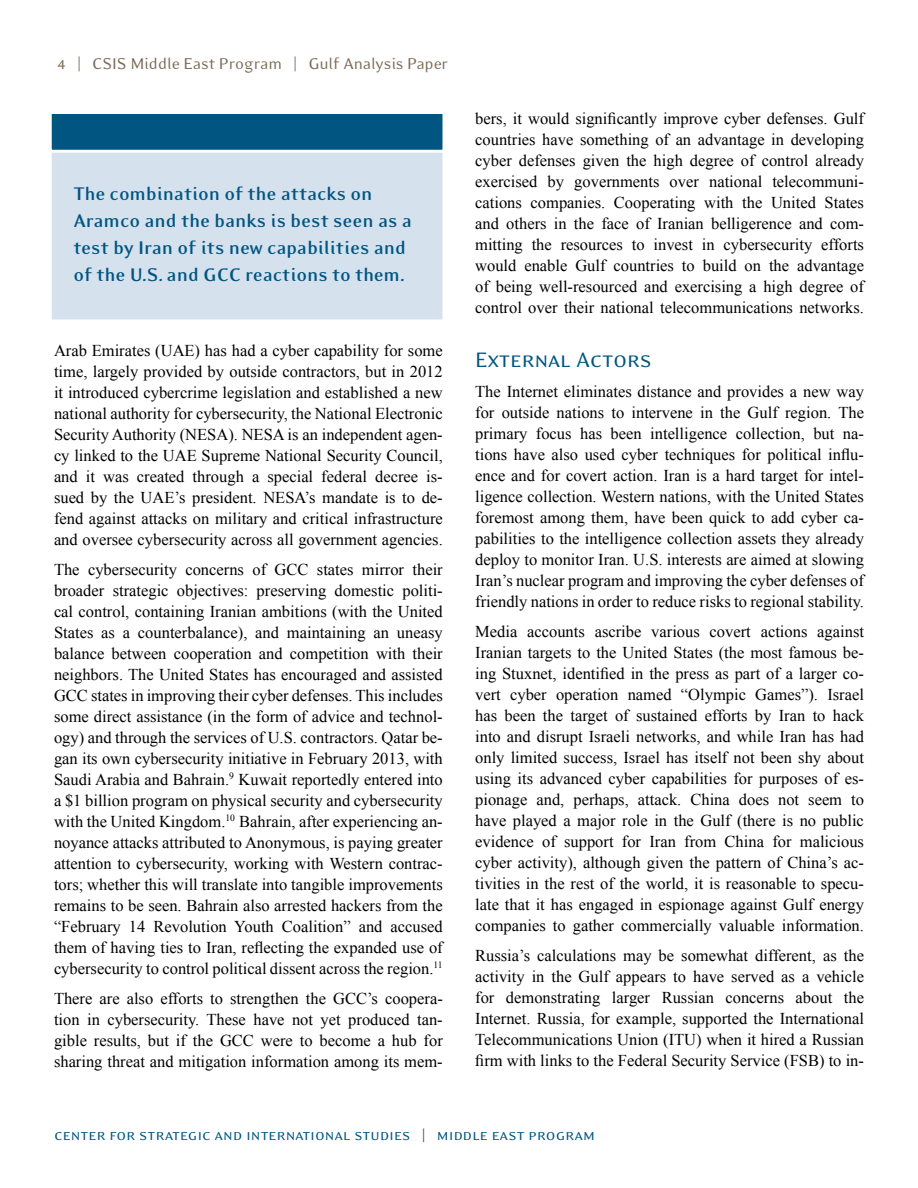
<style>
.page{position:relative;width:918px;height:1188px;background:#fff}
.page>*{position:absolute;margin:0;border:0;box-sizing:border-box;transform-origin:0 0}
.t1{font:24px "Eidetic Modern Smallcaps";letter-spacing:-.015em;color:#005581}
.t2{font:700 21px/27px "Eidetic Modern";letter-spacing:-.01em;color:#005581}
.t3{font:18px "Eidetic Modern";letter-spacing:-.01em;color:#7c6a55}
.t4{font:16.5px/21px "Times New Roman";color:#000;text-align:justify}
.t5{font:16.5px "Eidetic Modern Smallcaps";letter-spacing:.005em;color:#005581}
</style>
<div class="page">
<div style="left:51px;top:154px;width:392px;height:166px;background:#d5e1ec"></div>
<svg style="left:51px;top:114px;width:392px;height:40px;background:#1a668e"></svg>
<p class="t3" style="left:57px;top:54px;width:392px">4 | CSIS Middle East Program | Gulf Analysis Paper</p>
<p class="t2" style="left:73px;top:180px;width:340px">The combination of the attacks on Aramco and the banks is best seen as a test by I ran of its new capabilities and of the U.S. and GCC reactions to them.</p>
<p class="t4" style="left:54px;top:340px;width:390px">Arab Emirates (UAE) has had a cyber capability for some time, largely provided by outside contractors, but in 2012 it introduced cybercrime legislation and established a new national authority for cybersecurity, the National Electronic Security Authority (NESA). NESA is an independent agen&shy;cy linked to the UAE Supreme National Security Council, and it was created through a special federal decree is&shy;sued by the UAE’s president. NESA’s mandate is to de&shy;fend against attacks on military and critical infrastructure and oversee cybersecurity across all government agencies.</p>
<p class="t4" style="left:54px;top:559px;width:390px">The cybersecurity concerns of GCC states mirror their broader strategic objectives: preserving domestic politi&shy;cal control, containing Iranian ambitions (with the United States as a counterbalance), and maintaining an uneasy balance between cooperation and competition with their neighbors. The United States has encouraged and assisted GCC states in improving their cyber defenses. This includes some direct assistance (in the form of advice and technol&shy;ogy) and through the services of U.S. contractors. Qatar be&shy;gan its own cybersecurity initiative in February 2013, with Saudi Arabia and Bahrain.<sup>9</sup> Kuwait reportedly entered into a $1 billion program on physical security and cybersecurity with the United Kingdom.<sup>10</sup> Bahrain, after experiencing an&shy;noyance attacks attributed to Anonymous, is paying greater attention to cybersecurity, working with Western contrac&shy;tors; whether this will translate into tangible improvements remains to be seen. Bahrain also arrested hackers from the “February 14 Revolution Youth Coalition” and accused them of having ties to Iran, reflecting the expanded use of cybersecurity to control political dissent across the region.<sup>11</sup></p>
<p class="t4" style="left:54px;top:988px;width:390px">There are also efforts to strengthen the GCC’s coopera&shy;tion in cybersecurity. These have not yet produced tan&shy;gible results, but if the GCC were to become a hub for sharing threat and mitigation information among its mem-</p>
<p class="t4" style="left:475px;top:108px;width:390px">bers, it would significantly improve cyber defenses. Gulf countries have something of an advantage in developing cyber defenses given the high degree of control already exercised by governments over national telecommuni&shy;cations companies. Cooperating with the United States and others in the face of Iranian belligerence and com&shy;mitting the resources to invest in cybersecurity efforts would enable Gulf countries to build on the advantage of being well-resourced and exercising a high degree of control over their national telecommunications networks.</p>
<h1 class="t1" style="left:475px;top:347px;width:178px">External Actors</h1>
<p class="t4" style="left:475px;top:381px;width:390px">The Internet eliminates distance and provides a new way for outside nations to intervene in the Gulf region. The primary focus has been intelligence collection, but na&shy;tions have also used cyber techniques for political influ&shy;ence and for covert action. Iran is a hard target for intel&shy;ligence collection. Western nations, with the United States foremost among them, have been quick to add cyber ca&shy;pabilities to the intelligence collection assets they already deploy to monitor Iran. U.S. interests are aimed at slowing Iran’s nuclear program and improving the cyber defenses of friendly nations in order to reduce risks to regional stability.</p>
<p class="t4" style="left:475px;top:621px;width:390px">Media accounts ascribe various covert actions against Iranian targets to the United States (the most famous be&shy;ing Stuxnet, identified in the press as part of a larger co&shy;vert cyber operation named “Olympic Games”). Israel has been the target of sustained efforts by Iran to hack into and disrupt Israeli networks, and while Iran has had only limited success, Israel has itself not been shy about using its advanced cyber capabilities for purposes of es&shy;pionage and, perhaps, attack. China does not seem to have played a major role in the Gulf (there is no public evidence of support for Iran from China for malicious cyber activity), although given the pattern of China’s ac&shy;tivities in the rest of the world, it is reasonable to specu&shy;late that it has engaged in espionage against Gulf energy companies to gather commercially valuable information.</p>
<p class="t4" style="left:475px;top:945px;width:390px">Russia’s calculations may be somewhat different, as the activity in the Gulf appears to have served as a vehicle for demonstrating larger Russian concerns about the Internet. Russia, for example, supported the International Telecommunications Union (ITU) when it hired a Russian firm with links to the Federal Security Service (FSB) to in-</p>
<p class="t5" style="left:54px;top:1127px;width:542px">center for strategic and international studies | middle east program</p>
</div>
